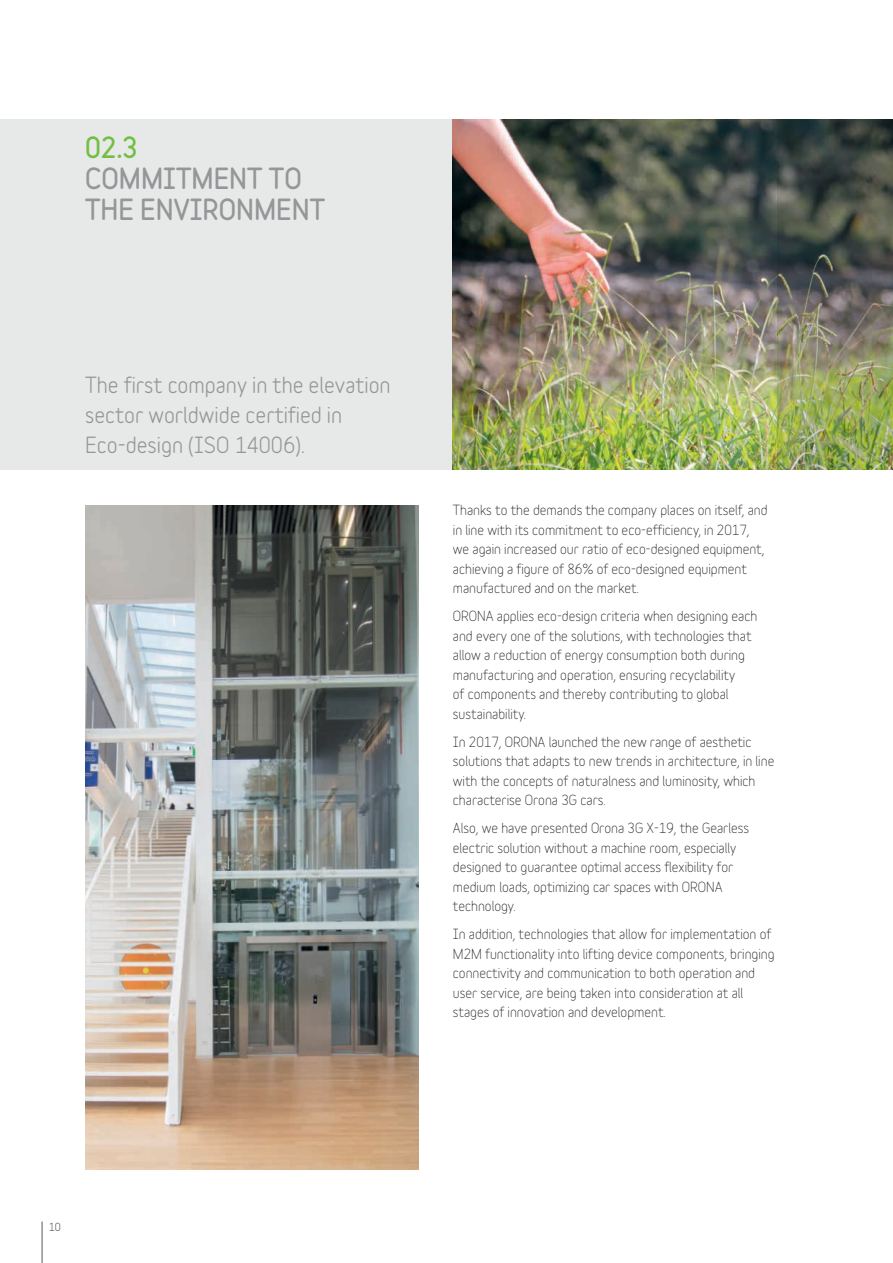
<style>
.page{position:relative;width:893px;height:1263px;background:#fff}
.page>*{position:absolute;margin:0;border:0;box-sizing:border-box;transform-origin:0 0}
.t1{font:900 26.1px/31.3px "Variable";color:#949698}
.t2{font:900 26.1px "Variable";color:#72bf44}
.t3{font:700 21px/30px "Variable";color:#949698}
.t4{font:13.5px/19.5px "Variable";color:#231f20}
.t5{font:700 10.5px "Variable";color:#58595b}
</style>
<div class="page">
<div style="left:0;top:119px;width:453px;height:351px;background:#e7e8e8"></div>
<img style="left:453px;top:119px;width:325px;height:351px">
<img style="left:85px;top:505px;width:334px;height:664px">
<img style="left:778px;top:119px;width:115px;height:351px">
<hr style="left:42px;top:1221px;width:1px;height:42px;background:#58595b">
<h1 class="t2" style="left:85px;top:127px;width:55px">02.3</h1>
<h1 class="t1" style="left:85px;top:162px;width:242px">COMMITMENT TO<br>THE ENVIRONMENT</h1>
<h2 class="t3" style="left:85px;top:367px;width:307px">The first company in the elevation sector worldwide certified in<br>Eco-design (ISO 14006).</h2>
<p class="t4" style="left:453px;top:499px;width:316px">Thanks to the demands the company places on itself, and in line with its commitment to eco-efficiency, in 2017, we again increased our ratio of eco-designed equipment, achieving a figure of 86% of eco-designed equipment manufactured and on the market.</p>
<p class="t4" style="left:453px;top:605px;width:306px">ORONA applies eco-design criteria when designing each and every one of the solutions, with technologies that allow a reduction of energy consumption both during manufacturing and operation, ensuring recyclability<br>of components and thereby contributing to global sustainability.</p>
<p class="t4" style="left:453px;top:731px;width:323px">In 2017, ORONA launched the new range of aesthetic solutions that adapts to new trends in architecture, in line with the concepts of naturalness and luminosity, which characterise Orona 3G cars.</p>
<p class="t4" style="left:453px;top:817px;width:298px">Also, we have presented Orona 3G X-19, the Gearless electric solution without a machine room, especially designed to guarantee optimal access flexibility for medium loads, optimizing car spaces with ORONA technology.</p>
<p class="t4" style="left:453px;top:923px;width:323px">In addition, technologies that allow for implementation of M2M functionality into lifting device components, bringing connectivity and communication to both operation and user service, are being taken into consideration at all stages of innovation and development.</p>
<p class="t5" style="left:49px;top:1218px;width:14px">10</p>
</div>
